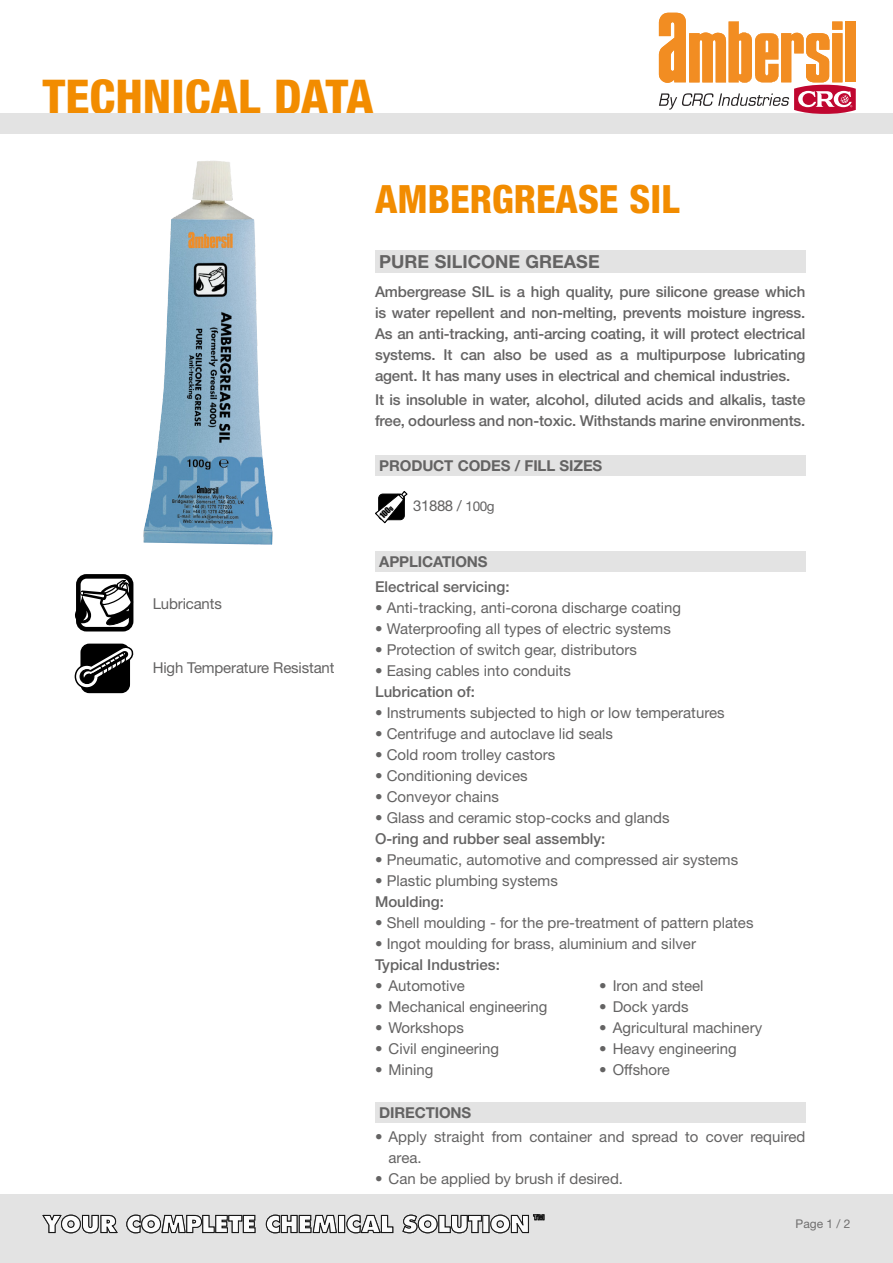
<style>
.page{position:relative;width:893px;height:1263px;background:#fff}
.page>*{position:absolute;margin:0;border:0;box-sizing:border-box;transform-origin:0 0}
.t1{font:800 condensed 48px "Helvetica Neue LT Std";color:#f28c00}
.t2{font:800 condensed 39px "Helvetica Neue LT Std";color:#f28c00}
.t3{font:700 18px "Helvetica Neue LT Std";color:#646363}
.t4{font:15px/21px "Helvetica Neue LT Std";color:#646363}
.t5{font:500 15px/21px "Helvetica Neue LT Std";letter-spacing:-.01em;color:#646363;text-align:justify}
.t6{font:700 15px "Helvetica Neue LT Std";letter-spacing:-.01em;color:#646363}
.t7{font:12px "Helvetica Neue LT Std";color:#706f6f}
.t8{font:8.1px "Impact";color:#000}
.s1{font-size:6.15px}
.s2{font-size:13.5px}
</style>
<div class="page">
<div style="left:375px;top:250px;width:430px;height:23px;background:#e3e3e3"></div>
<div style="left:375px;top:552px;width:430px;height:20px;background:#e3e3e3"></div>
<img style="left:143px;top:161px;width:130px;height:384px">
<div style="left:0;top:1195px;width:893px;height:68px;background:#e3e3e3"></div>
<svg style="left:42px;top:1214px;width:76px;height:19px"></svg>
<svg style="left:126px;top:1214px;width:419px;height:19px"></svg>
<div style="left:375px;top:1102px;width:430px;height:21px;background:#e3e3e3"></div>
<div style="left:375px;top:455px;width:430px;height:20px;background:#e3e3e3"></div>
<div style="left:76px;top:574px;width:57px;height:57px;border:5px solid #000;border-radius:8px"></div>
<div style="left:75px;top:594px;width:16px;height:29px;background:#000;border-radius:8px"></div>
<svg style="left:79px;top:579px;width:54px;height:47px"></svg>
<div style="left:0;top:114px;width:893px;height:20px;background:#e3e3e3"></div>
<svg style="left:375px;top:491px;width:32px;height:32px"></svg>
<div style="left:80px;top:644px;width:50px;height:49px;border:2px solid #000;border-radius:8px"></div>
<svg style="left:74px;top:644px;width:60px;height:45px"></svg>
<svg style="left:659px;top:13px;width:197px;height:101px"></svg>
<div style="left:846px;top:22px;width:10px;height:60px;background:#f28d22"></div>
<h1 class="t1" style="left:43px;top:67px;width:333px">TECHNICAL DATA</h1>
<h2 class="t2" style="left:375px;top:175px;width:306px">AMBERGREASE SIL</h2>
<p class="t3" style="left:379px;top:251px;width:222px">PURE SILICONE GREASE</p>
<p class="t5" style="left:375px;top:281px;width:432px">Ambergrease SIL is a high quality, pure silicone grease which is water repellent and non-melting, prevents moisture ingress.<br>As an anti-tracking, anti-arcing coating, it will protect electrical systems. It can also be used as a multipurpose lubricating agent. It has many uses in electrical and chemical industries.</p>
<p class="t5" style="left:375px;top:389px;width:432px">It is insoluble in water, alcohol, diluted acids and alkalis, taste free, odourless and non-toxic. Withstands marine environments.</p>
<p class="t6" style="left:379px;top:456px;width:224px">PRODUCT CODES / FILL SIZES</p>
<p class="t8" style="left:377px;top:512px;width:16px;rotate:-45deg">100<span class="s1">g</span></p>
<p class="t4" style="left:413px;top:495px;width:83px">31888 / <span class="s2">100g</span></p>
<p class="t4" style="left:153px;top:593px;width:71px">Lubricants</p>
<p class="t4" style="left:153px;top:657px;width:183px">High Temperature Resistant</p>
<p class="t6" style="left:379px;top:553px;width:110px">APPLICATIONS</p>
<p class="t5" style="left:375px;top:576px;width:136px">Electrical servicing:</p>
<p class="t4" style="left:375px;top:597px;width:308px">• Anti-tracking, anti-corona discharge coating</p>
<p class="t4" style="left:375px;top:618px;width:297px">• Waterproofing all types of electric systems</p>
<p class="t4" style="left:375px;top:639px;width:263px">• Protection of switch gear, distributors</p>
<p class="t4" style="left:375px;top:660px;width:197px">• Easing cables into conduits</p>
<p class="t5" style="left:375px;top:681px;width:102px">Lubrication of:</p>
<p class="t4" style="left:375px;top:702px;width:351px">• Instruments subjected to high or low temperatures</p>
<p class="t4" style="left:375px;top:723px;width:240px">• Centrifuge and autoclave lid seals</p>
<p class="t4" style="left:375px;top:744px;width:182px">• Cold room trolley castors</p>
<p class="t4" style="left:375px;top:765px;width:154px">• Conditioning devices</p>
<p class="t4" style="left:375px;top:786px;width:125px">• Conveyor chains</p>
<p class="t4" style="left:375px;top:807px;width:296px">• Glass and ceramic stop-cocks and glands</p>
<p class="t5" style="left:375px;top:828px;width:232px">O-ring and rubber seal assembly:</p>
<p class="t4" style="left:375px;top:849px;width:365px">• Pneumatic, automotive and compressed air systems</p>
<p class="t4" style="left:375px;top:870px;width:184px">• Plastic plumbing systems</p>
<p class="t5" style="left:375px;top:891px;width:70px">Moulding:</p>
<p class="t4" style="left:375px;top:912px;width:380px">• Shell moulding - for the pre-treatment of pattern plates</p>
<p class="t4" style="left:375px;top:933px;width:322px">• Ingot moulding for brass, aluminium and silver</p>
<p class="t5" style="left:375px;top:954px;width:126px">Typical Industries:</p>
<p class="t4" style="left:375px;top:975px;width:91px">• Automotive</p>
<p class="t4" style="left:375px;top:996px;width:174px">• Mechanical engineering</p>
<p class="t4" style="left:375px;top:1017px;width:90px">• Workshops</p>
<p class="t4" style="left:375px;top:1038px;width:126px">• Civil engineering</p>
<p class="t4" style="left:375px;top:1059px;width:60px">• Mining</p>
<p class="t6" style="left:379px;top:1103px;width:93px">DIRECTIONS</p>
<p class="t4" style="left:599px;top:975px;width:106px">• Iron and steel</p>
<p class="t4" style="left:599px;top:996px;width:91px">• Dock yards</p>
<p class="t4" style="left:599px;top:1017px;width:164px">• Agricultural machinery</p>
<p class="t4" style="left:599px;top:1038px;width:139px">• Heavy engineering</p>
<p class="t4" style="left:599px;top:1059px;width:72px">• Offshore</p>
<p class="t4" style="left:389px;top:1126px;width:418px;text-indent:-13px">• Apply straight from container and spread to cover required area.</p>
<p class="t4" style="left:375px;top:1168px;width:250px">• Can be applied by brush if desired.</p>
<p class="t7" style="left:795px;top:1217px;width:56px">Page 1 / 2</p>
</div>
